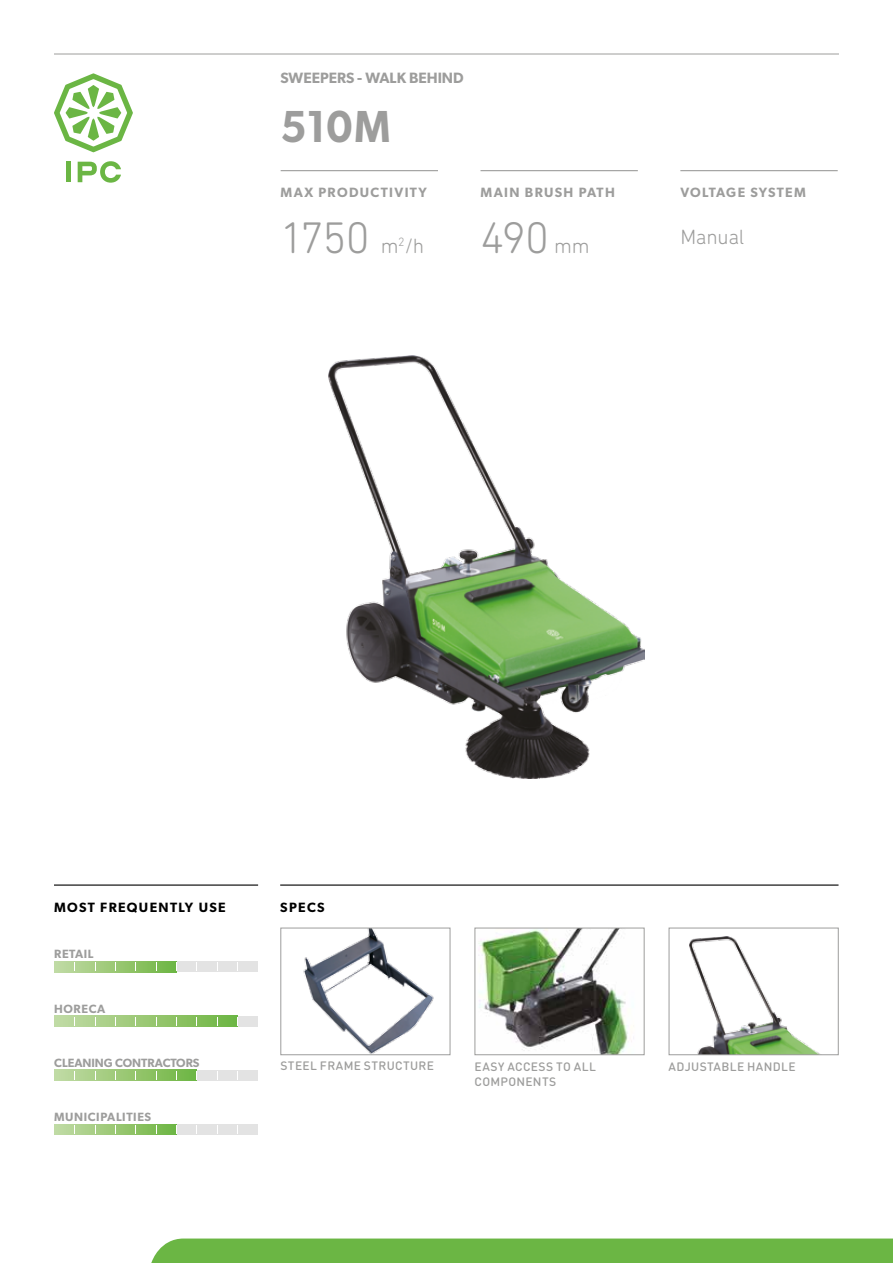
<style>
.page{position:relative;width:893px;height:1263px;background:#fff}
.page>*{position:absolute;margin:0;border:0;box-sizing:border-box;transform-origin:0 0}
.t1{font:300 45px "DIN Next Rounded LT Pro";letter-spacing:-.025em;color:#9d9d9c}
.t2{font:600 45px "Gibson";color:#9d9d9c;scale:.93 1}
.t3{font:300 21px "DIN Next Rounded LT Pro";letter-spacing:-.015em;color:#9d9d9c}
.t4{font:600 15px "Gibson";color:#9d9d9c}
.t5{font:600 13.5px "Gibson";letter-spacing:.1em;color:#9d9d9c}
.t6{font:600 13.5px "Gibson";letter-spacing:.1em;color:#000}
.t7{font:600 13.5px "Gibson";letter-spacing:.08em;color:#9d9d9c}
.t8{font:500 12px "DIN Round Pro";letter-spacing:.03em;color:#9d9d9c}
.t9{font:600 12px "Gibson";letter-spacing:.05em;color:#9d9d9c}
.t10{font:600 12px "Gibson";color:#9d9d9c}
.s1{font-size:21px}
</style>
<div class="page">
<hr style="left:54px;top:54px;width:785px;height:1px;background:#9d9d9c">
<div style="left:66px;top:162px;width:5px;height:20px;background:#6bb644"></div>
<svg style="left:78px;top:161px;width:43px;height:22px"></svg>
<svg style="left:54px;top:73px;width:79px;height:79px"></svg>
<div style="left:151px;top:1238px;width:742px;height:25px;background:#6bb644"></div>
<img style="left:690px;top:936px;width:129px;height:117px">
<div style="left:669px;top:927px;width:170px;height:128px;border:1px solid #9d9d9c"></div>
<img style="left:303px;top:929px;width:131px;height:124px">
<div style="left:280px;top:927px;width:170px;height:128px;border:1px solid #9d9d9c"></div>
<img style="left:478px;top:929px;width:150px;height:124px">
<div style="left:474px;top:927px;width:171px;height:128px;border:1px solid #9d9d9c"></div>
<hr style="left:281px;top:170px;width:157px;height:1px;background:#9d9d9c">
<hr style="left:480px;top:170px;width:158px;height:1px;background:#9d9d9c">
<hr style="left:680px;top:170px;width:158px;height:1px;background:#9d9d9c">
<hr style="left:54px;top:884px;width:204px;height:2px;background:#000">
<hr style="left:280px;top:884px;width:558px;height:2px;background:#000">
<img style="left:329px;top:355px;width:316px;height:423px">
<div style="left:54px;top:961px;width:204px;height:11px;background:#e3e3e3"></div>
<svg style="left:54px;top:961px;width:122px;height:11px"></svg>
<div style="left:54px;top:1070px;width:204px;height:10px;background:#e3e3e3"></div>
<svg style="left:54px;top:1070px;width:142px;height:10px"></svg>
<div style="left:54px;top:1016px;width:204px;height:10px;background:#e3e3e3"></div>
<svg style="left:54px;top:1016px;width:183px;height:10px;background:#9cca79"></svg>
<div style="left:54px;top:1124px;width:204px;height:11px;background:#e3e3e3"></div>
<svg style="left:54px;top:1124px;width:122px;height:11px"></svg>
<p class="t4" style="left:281px;top:69px;width:185px">SWEEPERS - WALK BEHIND</p>
<h1 class="t2" style="left:281px;top:100px;width:120px">510M</h1>
<p class="t5" style="left:281px;top:185px;width:148px">MAX PRODUCTIVITY</p>
<p class="t5" style="left:480px;top:185px;width:136px">MAIN BRUSH PATH</p>
<p class="t7" style="left:680px;top:185px;width:127px">VOLTAGE SYSTEM</p>
<h1 class="t1" style="left:281px;top:212px;width:145px">1750 <span class="s1">m</span><sup>2</sup><span class="s1">/h</span></h1>
<h1 class="t1" style="left:480px;top:212px;width:111px">490 <span class="s1">mm</span></h1>
<h2 class="t3" style="left:680px;top:225px;width:66px">Manual</h2>
<p class="t6" style="left:54px;top:899px;width:173px">MOST FREQUENTLY USE</p>
<p class="t6" style="left:280px;top:899px;width:46px">SPECS</p>
<p class="t9" style="left:54px;top:947px;width:41px">RETAIL</p>
<p class="t9" style="left:54px;top:1001px;width:53px">HORECA</p>
<p class="t10" style="left:54px;top:1055px;width:147px">CLEANING CONTRACTORS</p>
<p class="t9" style="left:54px;top:1109px;width:99px">MUNICIPALITIES</p>
<p class="t8" style="left:280px;top:1058px;width:155px">STEEL FRAME STRUCTURE</p>
<p class="t8" style="left:474px;top:1058px;width:123px">EASY ACCESS TO ALL</p>
<p class="t8" style="left:669px;top:1058px;width:128px">ADJUSTABLE HANDLE</p>
<p class="t8" style="left:474px;top:1074px;width:83px">COMPONENTS</p>
</div>
